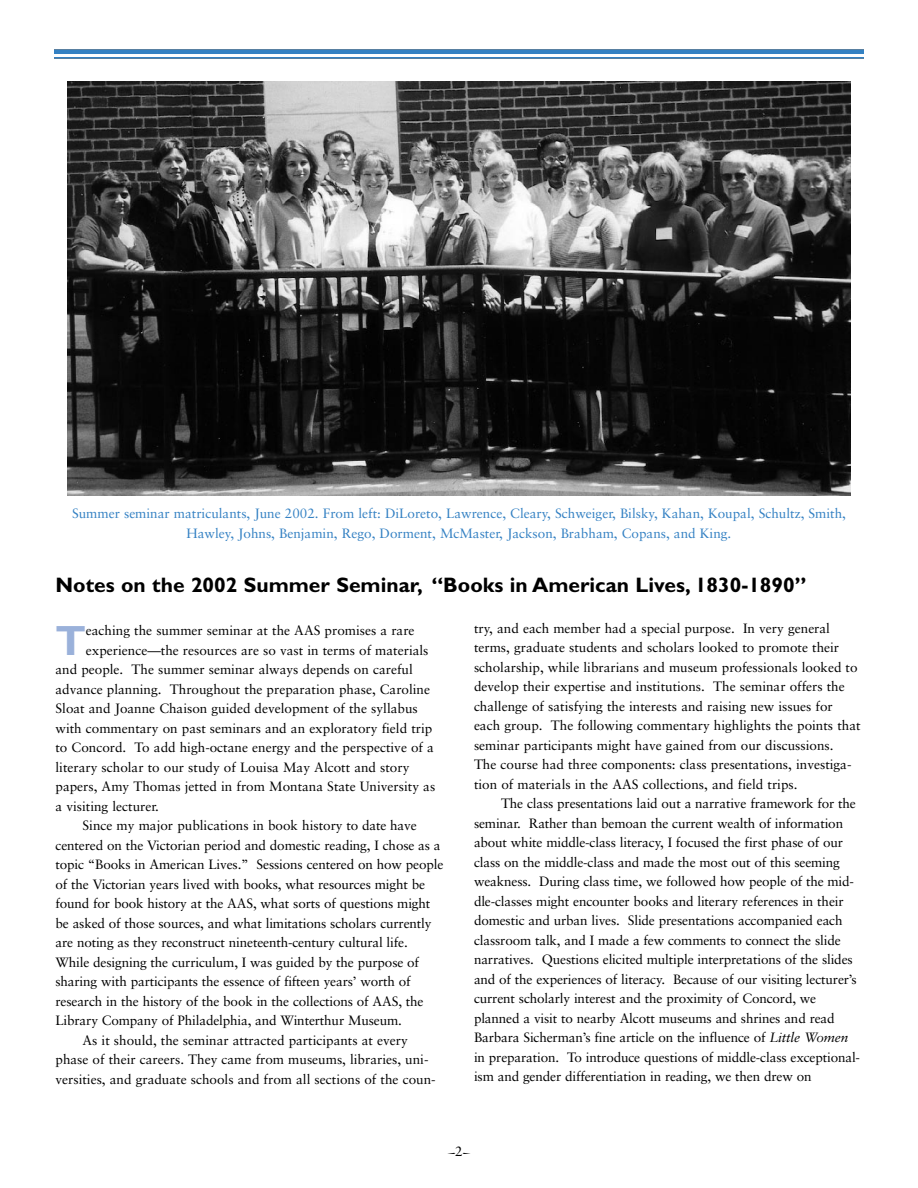
<style>
.page{position:relative;width:918px;height:1188px;background:#fff}
.page>*{position:absolute;margin:0;border:0;box-sizing:border-box;transform-origin:0 0}
.t1{font:700 42.45px "Gill Sans";color:#9ab1da}
.t2{font:700 21px "Gill Sans";color:#000}
.t3{font:13.5px/19.5px "Sabon";letter-spacing:-.01em;color:#000}
.t4{font:13.5px/19.5px "Sabon";color:#3481c3;text-align:center}
.s1{font-style:italic}
</style>
<div class="page">
<img style="left:67px;top:81px;width:783px;height:415px">
<hr style="left:54px;top:50px;width:810px;height:4px;background:#3481c3">
<hr style="left:54px;top:57px;width:810px;height:1px;background:#3481c3">
<p class="t4" style="left:72px;top:505px;width:775px">Summer seminar matriculants, June 2002. From left: DiLoreto, Lawrence, Cleary, Schweiger, Bilsky, Kahan, Koupal, Schultz, Smith,<br>Hawley, Johns, Benjamin, Rego, Dorment, McMaster, Jackson, Brabham, Copans, and King.</p>
<h2 class="t2" style="left:56px;top:578px;width:753px">Notes on the 2002 Summer Seminar, “Books in American Lives, 1830-1890”</h2>
<h1 class="t1" style="left:56px;top:626px;width:32px">T</h1>
<p class="t3" style="left:86px;top:622px;width:330px">eaching the summer seminar at the AAS promises a rare</p>
<p class="t3" style="left:86px;top:641px;width:344px">experience—the resources are so vast in terms of materials</p>
<p class="t3" style="left:56px;top:661px;width:359px">and people. The summer seminar always depends on careful</p>
<p class="t3" style="left:56px;top:680px;width:376px">advance planning. Throughout the preparation phase, Caroline</p>
<p class="t3" style="left:56px;top:700px;width:364px">Sloat and Joanne Chaison guided development of the syllabus</p>
<p class="t3" style="left:56px;top:719px;width:378px">with commentary on past seminars and an exploratory field trip</p>
<p class="t3" style="left:56px;top:739px;width:380px">to Concord. To add high-octane energy and the perspective of a</p>
<p class="t3" style="left:56px;top:758px;width:355px">literary scholar to our study of Louisa May Alcott and story</p>
<p class="t3" style="left:56px;top:778px;width:381px">papers, Amy Thomas jetted in from Montana State University as</p>
<p class="t3" style="left:56px;top:797px;width:105px">a visiting lecturer.</p>
<p class="t3" style="left:82px;top:817px;width:336px">Since my major publications in book history to date have</p>
<p class="t3" style="left:56px;top:836px;width:387px">centered on the Victorian period and domestic reading, I chose as a</p>
<p class="t3" style="left:56px;top:856px;width:389px">topic “Books in American Lives.” Sessions centered on how people</p>
<p class="t3" style="left:56px;top:875px;width:371px">of the Victorian years lived with books, what resources might be</p>
<p class="t3" style="left:56px;top:895px;width:376px">found for book history at the AAS, what sorts of questions might</p>
<p class="t3" style="left:56px;top:914px;width:378px">be asked of those sources, and what limitations scholars currently</p>
<p class="t3" style="left:56px;top:934px;width:354px">are noting as they reconstruct nineteenth-century cultural life.</p>
<p class="t3" style="left:56px;top:953px;width:365px">While designing the curriculum, I was guided by the purpose of</p>
<p class="t3" style="left:56px;top:973px;width:357px">sharing with participants the essence of fifteen years’ worth of</p>
<p class="t3" style="left:56px;top:992px;width:370px">research in the history of the book in the collections of AAS, the</p>
<p class="t3" style="left:56px;top:1012px;width:348px">Library Company of Philadelphia, and Winterthur Museum.</p>
<p class="t3" style="left:82px;top:1031px;width:327px">As it should, the seminar attracted participants at every</p>
<p class="t3" style="left:56px;top:1051px;width:375px">phase of their careers. They came from museums, libraries, uni-</p>
<p class="t3" style="left:56px;top:1070px;width:382px">versities, and graduate schools and from all sections of the coun-</p>
<p class="t3" style="left:474px;top:619px;width:388px">try, and each member had a special purpose. In very general terms, graduate students and scholars looked to promote their scholarship, while librarians and museum professionals looked to develop their expertise and institutions. The seminar offers the challenge of satisfying the interests and raising new issues for each group. The following commentary highlights the points that seminar participants might have gained from our discussions.<br>The course had three components: class presentations, investiga&shy;tion of materials in the AAS collections, and field trips.</p>
<p class="t3" style="left:474px;top:795px;width:388px;text-indent:27px">The class presentations laid out a narrative framework for the seminar. Rather than bemoan the current wealth of information about white middle-class literacy, I focused the first phase of our class on the middle-class and made the most out of this seeming weakness. During class time, we followed how people of the mid&shy;dle-classes might encounter books and literary references in their domestic and urban lives. Slide presentations accompanied each classroom talk, and I made a few comments to connect the slide narratives. Questions elicited multiple interpretations of the slides and of the experiences of literacy. Because of our visiting lecturer’s current scholarly interest and the proximity of Concord, we planned a visit to nearby Alcott museums and shrines and read Barbara Sicherman’s fine article on the influence of <span class="s1">Little Women </span>in preparation. To introduce questions of middle-class exceptional&shy;ism and gender differentiation in reading, we then drew on</p>
<p class="t3" style="left:455px;top:1143px;width:9px">2</p>
</div>
